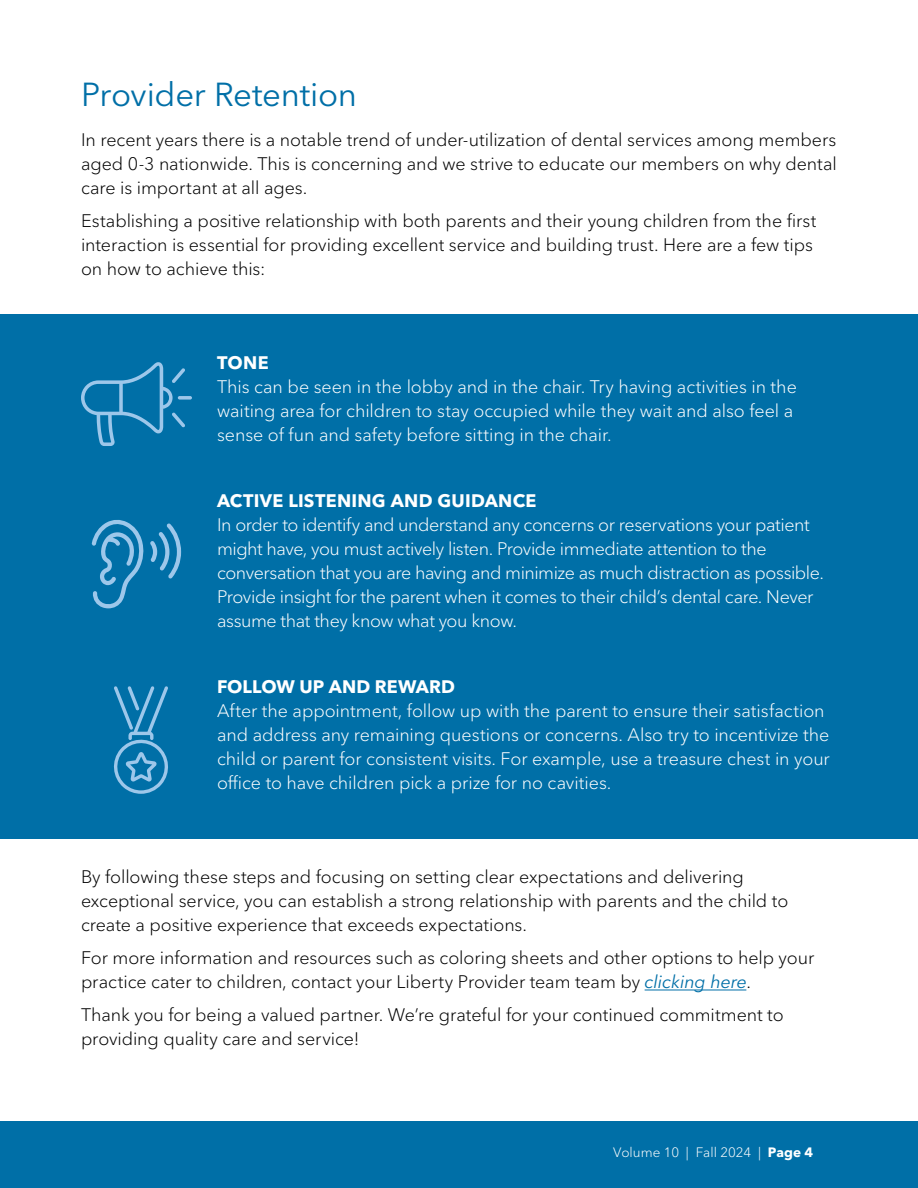
<style>
.page{position:relative;width:918px;height:1188px;background:#fff}
.page>*{position:absolute;margin:0;border:0;box-sizing:border-box;transform-origin:0 0}
.t1{font:33px "Avenir Next LT Pro";letter-spacing:-.01em;color:#006fa7}
.t2{font:300 18px/24px "Avenir Next LT Pro";letter-spacing:-.005em;color:#000}
.t3{font:300 18px/24px "Avenir Next LT Pro";letter-spacing:-.01em;color:#fff}
.t4{font:700 18px "Avenir Next LT Pro";letter-spacing:.01em;color:#fff}
.t5{font:300 13.5px "Avenir Next LT Pro";color:#fff}
.s1{font-weight:400;font-style:italic;color:#006fa7}
.s2{font-weight:700}
</style>
<div class="page">
<div style="left:0;top:314px;width:918px;height:525px;background:#006fa7"></div>
<hr style="left:645px;top:990px;width:101px;height:1px;background:#006fa7">
<svg style="left:92px;top:519px;width:89px;height:89px"></svg>
<svg style="left:178px;top:396px;width:14px;height:4px"></svg>
<svg style="left:81px;top:362px;width:104px;height:84px"></svg>
<svg style="left:114px;top:686px;width:54px;height:108px"></svg>
<div style="left:0;top:1121px;width:918px;height:67px;background:#006fa7"></div>
<h1 class="t1" style="left:81px;top:75px;width:278px">Provider Retention</h1>
<p class="t2" style="left:81px;top:128px;width:757px;text-align:justify">In recent years there is a notable trend of under-utilization of dental services among members aged 0-3 nationwide. This is concerning and we strive to educate our members on why dental care is important at all ages.</p>
<p class="t2" style="left:81px;top:209px;width:737px">Establishing a positive relationship with both parents and their young children from the first interaction is essential for providing excellent service and building trust. Here are a few tips on how to achieve this:</p>
<p class="t4" style="left:217px;top:352px;width:53px">TONE</p>
<p class="t3" style="left:217px;top:375px;width:581px">This can be seen in the lobby and in the chair. Try having activities in the waiting area for children to stay occupied while they wait and also feel a sense of fun and safety before sitting in the chair.</p>
<p class="t4" style="left:217px;top:490px;width:321px">ACTIVE LISTENING AND GUIDANCE</p>
<p class="t3" style="left:217px;top:513px;width:608px">In order to identify and understand any concerns or reservations your patient might have, you must actively listen. Provide immediate attention to the conversation that you are having and minimize as much distraction as possible.<br>Provide insight for the parent when it comes to their child’s dental care. Never assume that they know what you know.</p>
<p class="t4" style="left:217px;top:676px;width:240px">FOLLOW UP AND REWARD</p>
<p class="t3" style="left:217px;top:699px;width:614px">After the appointment, follow up with the parent to ensure their satisfaction and address any remaining questions or concerns. Also try to incentivize the child or parent for consistent visits. For example, use a treasure chest in your office to have children pick a prize for no cavities.</p>
<p class="t2" style="left:81px;top:865px;width:709px">By following these steps and focusing on setting clear expectations and delivering exceptional service, you can establish a strong relationship with parents and the child to create a positive experience that exceeds expectations.</p>
<p class="t2" style="left:81px;top:946px;width:735px">For more information and resources such as coloring sheets and other options to help your practice cater to children, contact your Liberty Provider team team by <span class="s1">clicking here</span>.</p>
<p class="t2" style="left:81px;top:1003px;width:704px">Thank you for being a valued partner. We’re grateful for your continued commitment to providing quality care and service!</p>
<p class="t5" style="left:613px;top:1144px;width:202px">Volume 10 | Fall 2024 | <span class="s2">Page 4</span></p>
</div>
